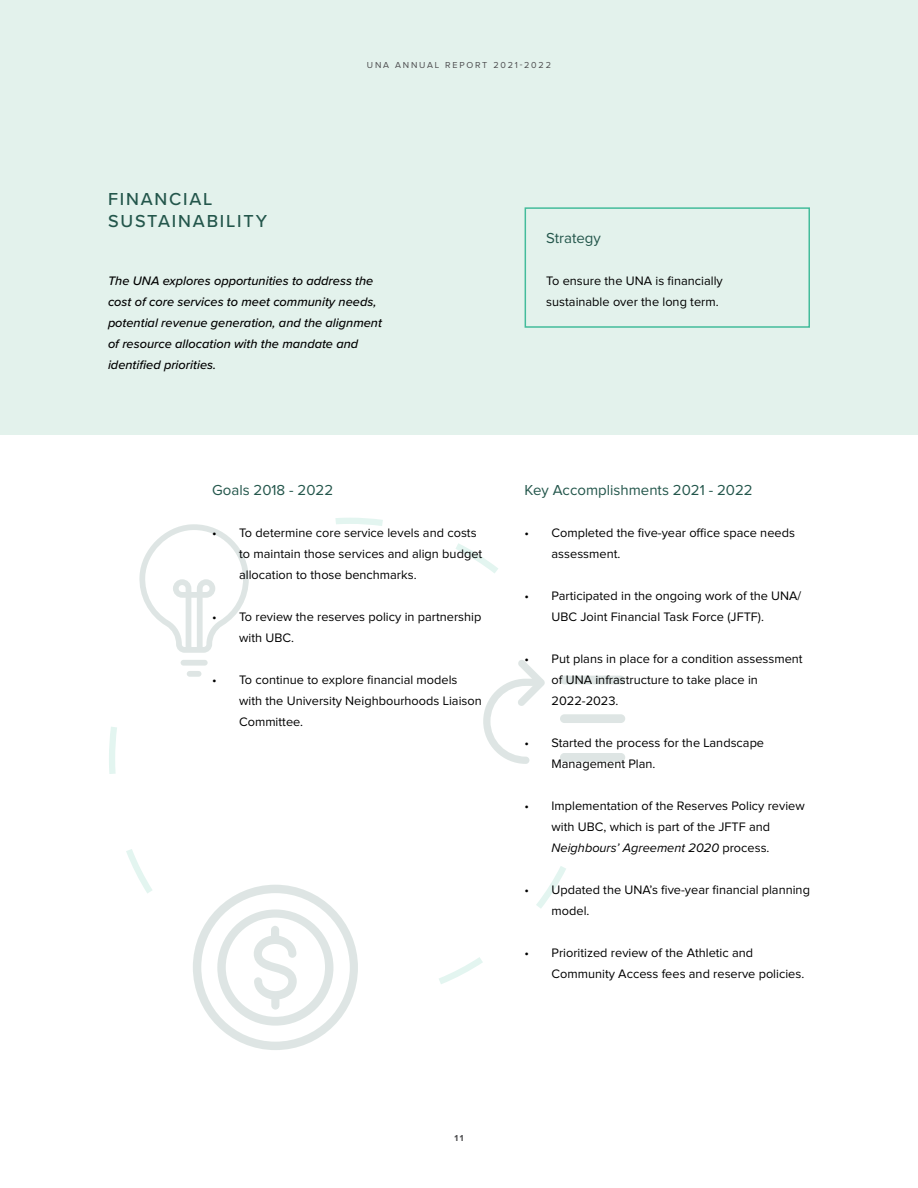
<style>
.page{position:relative;width:918px;height:1188px;background:#fff}
.page>*{position:absolute;margin:0;border:0;box-sizing:border-box;transform-origin:0 0}
.t1{font:500 18px/22.5px "Proxima Nova";letter-spacing:.1em;color:#23564b}
.t2{font:15px "Proxima Nova";color:#23564b}
.t3{font:12.75px/21px "Proxima Nova";color:#000}
.t4{font:italic 500 12.75px/21px "Proxima Nova";color:#000}
.t5{font:9px "Proxima Nova";letter-spacing:.2em;color:#4d4d4f}
.t6{font:700 9px "Proxima Nova";color:#4d4d4f}
.s1{font-style:italic}
</style>
<div class="page">
<svg style="left:109px;top:518px;width:457px;height:466px"></svg>
<svg style="left:193px;top:885px;width:165px;height:165px"></svg>
<svg style="left:138px;top:524px;width:111px;height:129px"></svg>
<div style="left:181px;top:660px;width:27px;height:6px;background:#dee5e4;border-radius:3px"></div>
<div style="left:187px;top:671px;width:14px;height:6px;background:#dee5e4;border-radius:3px"></div>
<div style="left:560px;top:676px;width:65px;height:8px;background:#dee5e4;border-radius:4px"></div>
<div style="left:560px;top:714px;width:65px;height:9px;background:#dee5e4;border-radius:4px"></div>
<div style="left:560px;top:753px;width:65px;height:9px;background:#dee5e4;border-radius:4px"></div>
<svg style="left:483px;top:659px;width:62px;height:105px"></svg>
<div style="left:0;top:0;width:918px;height:434px;background:#e3f2ec"></div>
<div style="left:525px;top:207px;width:285px;height:121px;border:2px solid #44bc9b"></div>
<h1 class="t1" style="left:108px;top:189px;width:161px">FINANCIAL<br>SUSTAINABILITY</h1>
<p class="t5" style="left:367px;top:61px;width:186px">UNA ANNUAL REPORT 2021-2022</p>
<p class="t4" style="left:108px;top:271px;width:276px">The UNA explores opportunities to address the cost of core services to meet community needs, potential revenue generation, and the alignment of resource allocation with the mandate and identified priorities.</p>
<p class="t2" style="left:546px;top:231px;width:56px">Strategy</p>
<p class="t3" style="left:546px;top:271px;width:178px">To ensure the UNA is financially sustainable over the long term.</p>
<p class="t2" style="left:212px;top:483px;width:123px">Goals 2018 - 2022</p>
<p class="t3" style="left:239px;top:523px;width:245px;text-indent:-27px">• To determine core service levels and costs to maintain those services and align budget allocation to those benchmarks.</p>
<p class="t3" style="left:239px;top:607px;width:244px;text-indent:-27px">• To review the reserves policy in partnership with UBC.</p>
<p class="t3" style="left:239px;top:670px;width:244px;text-indent:-27px">• To continue to explore financial models with the University Neighbourhoods Liaison<br>Committee.</p>
<p class="t2" style="left:525px;top:483px;width:230px">Key Accomplishments 2021 - 2022</p>
<p class="t3" style="left:552px;top:523px;width:245px;text-indent:-27px">• Completed the five-year office space needs assessment.</p>
<p class="t3" style="left:552px;top:586px;width:251px;text-indent:-27px">• Participated in the ongoing work of the UNA/<br>UBC Joint Financial Task Force (JFTF).</p>
<p class="t3" style="left:552px;top:649px;width:253px;text-indent:-27px">• Put plans in place for a condition assessment of UNA infrastructure to take place in<br>2022-2023.</p>
<p class="t3" style="left:552px;top:733px;width:214px;text-indent:-27px">• Started the process for the Landscape<br>Management Plan.</p>
<p class="t3" style="left:552px;top:796px;width:255px;text-indent:-27px">• Implementation of the Reserves Policy review with UBC, which is part of the JFTF and<br><span class="s1">Neighbours’ Agreement 2020</span> process.</p>
<p class="t3" style="left:552px;top:880px;width:260px;text-indent:-27px">• Updated the UNA’s five-year financial planning model.</p>
<p class="t3" style="left:552px;top:943px;width:254px;text-indent:-27px">• Prioritized review of the Athletic and<br>Community Access fees and reserve policies.</p>
<p class="t6" style="left:454px;top:1134px;width:11px">11</p>
</div>
